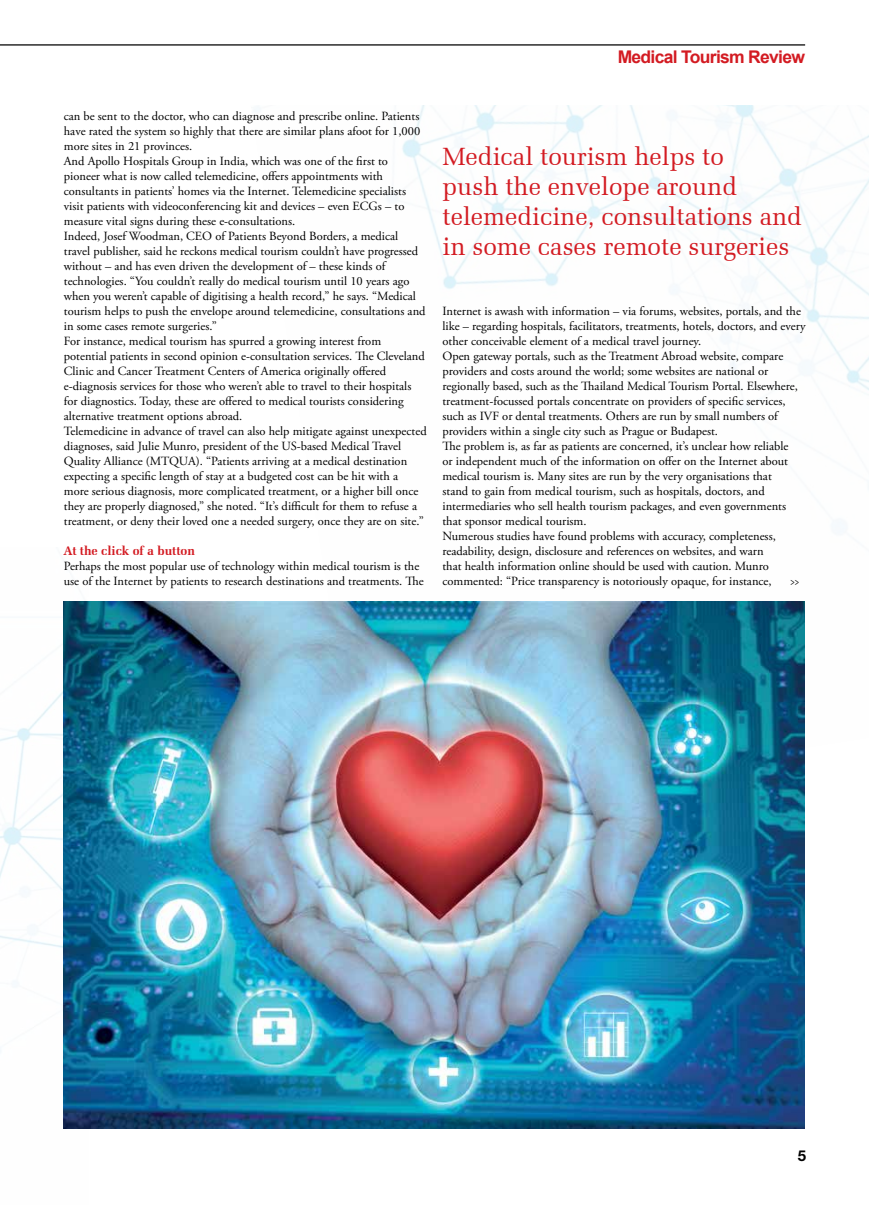
<style>
.page{position:relative;width:869px;height:1205px;background:#fff}
.page>*{position:absolute;margin:0;border:0;box-sizing:border-box;transform-origin:0 0}
.t1{font:25px/30px "Zapf Elliptical 711 BT";color:#d31b22}
.t2{font:700 17.5px "Arial";letter-spacing:-.04em;color:#d31b22}
.t3{font:700 15px "Helvetica Neue LT Pro";color:#000}
.t4{font:12.5px/15px "Adobe Garamond Pro";color:#000}
.t5{font:700 12.5px "Zapf Elliptical 711 BT";color:#d31b22}
.t6{font:12.5px "Adobe Garamond Pro";color:#000;scale:.7 1}
</style>
<div class="page">
<hr style="left:0;top:44px;width:804px;height:2px;background:#000">
<img style="left:0;top:601px;width:89px;height:528px">
<img style="left:250px;top:105px;width:618px;height:712px">
<img style="left:0;top:106px;width:1px;height:689px">
<img style="left:64px;top:602px;width:739px;height:527px">
<h2 class="t2" style="left:617px;top:46px;width:189px">Medical Tourism Review</h2>
<p class="t4" style="left:64px;top:109px;width:364px">can be sent to the doctor, who can diagnose and prescribe online. Patients have rated the system so highly that there are similar plans afoot for 1,000 more sites in 21 provinces.<br>And Apollo Hospitals Group in India, which was one of the first to pioneer what is now called telemedicine, offers appointments with consultants in patients’ homes via the Internet. Telemedicine specialists visit patients with videoconferencing kit and devices – even ECGs – to measure vital signs during these e-consultations.<br>Indeed, Josef Woodman, CEO of Patients Beyond Borders, a medical travel publisher, said he reckons medical tourism couldn’t have progressed without – and has even driven the development of – these kinds of technologies. “You couldn’t really do medical tourism until 10 years ago when you weren’t capable of digitising a health record,” he says. “Medical tourism helps to push the envelope around telemedicine, consultations and in some cases remote surgeries.”<br>For instance, medical tourism has spurred a growing interest from potential patients in second opinion e-consultation services. The Cleveland Clinic and Cancer Treatment Centers of America originally offered e-diagnosis services for those who weren’t able to travel to their hospitals for diagnostics. Today, these are offered to medical tourists considering alternative treatment options abroad.<br>Telemedicine in advance of travel can also help mitigate against unexpected diagnoses, said Julie Munro, president of the US-based Medical Travel Quality Alliance (MTQUA). “Patients arriving at a medical destination expecting a specific length of stay at a budgeted cost can be hit with a<br>more serious diagnosis, more complicated treatment, or a higher bill once they are properly diagnosed,” she noted. “It’s difficult for them to refuse a treatment, or deny their loved one a needed surgery, once they are on site.”</p>
<p class="t5" style="left:64px;top:543px;width:133px">At the click of a button</p>
<p class="t4" style="left:64px;top:559px;width:361px">Perhaps the most popular use of technology within medical tourism is the use of the Internet by patients to research destinations and treatments. The</p>
<h1 class="t1" style="left:442px;top:141px;width:361px">Medical tourism helps to<br>push the envelope around telemedicine, consultations and in some cases remote surgeries</h1>
<p class="t4" style="left:442px;top:304px;width:364px">Internet is awash with information – via forums, websites, portals, and the like – regarding hospitals, facilitators, treatments, hotels, doctors, and every other conceivable element of a medical travel journey.<br>Open gateway portals, such as the Treatment Abroad website, compare providers and costs around the world; some websites are national or regionally based, such as the Thailand Medical Tourism Portal. Elsewhere, treatment-focussed portals concentrate on providers of specific services, such as IVF or dental treatments. Others are run by small numbers of providers within a single city such as Prague or Budapest.<br>The problem is, as far as patients are concerned, it’s unclear how reliable<br>or independent much of the information on offer on the Internet about medical tourism is. Many sites are run by the very organisations that<br>stand to gain from medical tourism, such as hospitals, doctors, and intermediaries who sell health tourism packages, and even governments that sponsor medical tourism.<br>Numerous studies have found problems with accuracy, completeness, readability, design, disclosure and references on websites, and warn<br>that health information online should be used with caution. Munro commented: “Price transparency is notoriously opaque, for instance,</p>
<p class="t6" style="left:790px;top:574px;width:14px">&gt;&gt;</p>
<p class="t3" style="left:797px;top:1146px;width:10px">5</p>
</div>
